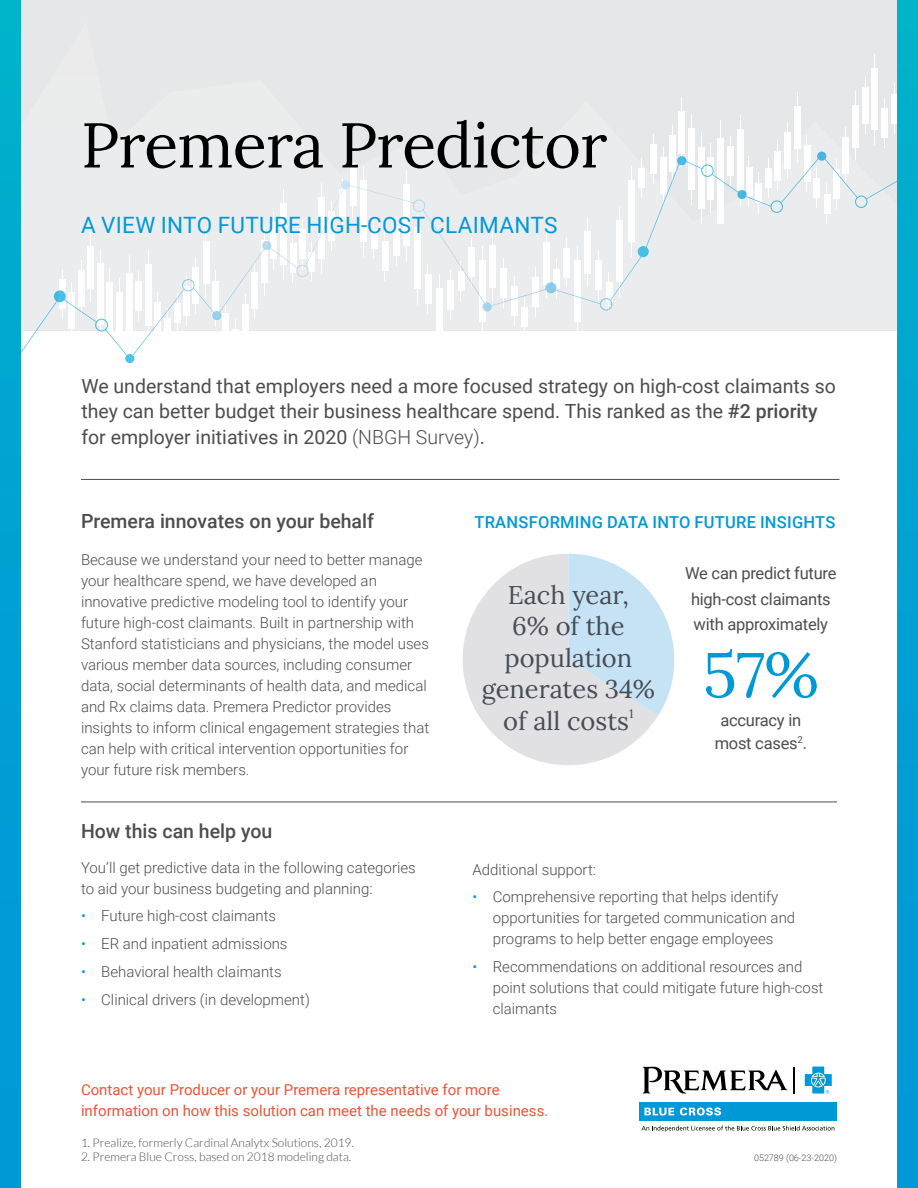
<style>
.page{position:relative;width:918px;height:1188px;background:#fff}
.page>*{position:absolute;margin:0;border:0;box-sizing:border-box;transform-origin:0 0}
.t1{font:63px "Lora";letter-spacing:-.015em;color:#000}
.t2{font:63px "Lora";color:#0099d8}
.t3{font:25.5px/31.5px "Lora";color:#474c55;text-align:center}
.t4{font:22.5px "Roboto";letter-spacing:.015em;color:#0099d8}
.t5{font:19.5px/25.5px "Roboto";color:#4d4d4f}
.t6{font:500 19.5px "Roboto";color:#4d4d4f}
.t7{font:16.5px/25.5px "Roboto";letter-spacing:-.015em;color:#4d4d4f;text-align:center}
.t8{font:500 16.5px "Roboto";letter-spacing:.015em;color:#0099d8}
.t9{font:300 15px/21px "Roboto";color:#4d4d4f}
.t10{font:15px/21px "Roboto";color:#ed5338}
.t11{font:300 12px "Lato";color:#4d4d4f}
.t12{font:300 9px "Roboto";color:#474c55}
.s1{font-weight:500}
.s2{font-weight:300}
.s3{color:#0099d8}
</style>
<div class="page">
<div style="left:0;top:0;width:918px;height:331px;background:#e6e7e8"></div>
<div style="left:872px;top:68px;width:6px;height:61px;background:#fff"></div>
<svg style="left:20px;top:77px;width:878px;height:294px"></svg>
<svg style="left:794px;top:1067px;width:1px;height:27px"></svg>
<div style="left:639px;top:1103px;width:198px;height:18px;background:#0099d8"></div>
<svg style="left:644px;top:1108px;width:30px;height:8px"></svg>
<svg style="left:680px;top:1108px;width:41px;height:8px"></svg>
<svg style="left:643px;top:1067px;width:144px;height:27px"></svg>
<svg style="left:805px;top:1067px;width:27px;height:27px"></svg>
<svg style="left:641px;top:1126px;width:193px;height:6px"></svg>
<hr style="left:81px;top:479px;width:758px;height:1px;background:#4d4d4f">
<hr style="left:81px;top:802px;width:756px;height:1px;background:#4d4d4f">
<svg style="left:462px;top:554px;width:196px;height:211px;fill:#e1e1e4"></svg>
<svg style="left:568px;top:554px;width:106px;height:162px;background:#d2e6f3"></svg>
<div style="left:0;top:0;width:20px;height:1188px;background:linear-gradient(to bottom,#00b0ca,#0095da)"></div>
<div style="left:898px;top:0;width:20px;height:1188px;background:linear-gradient(to bottom,#00b0ca,#0095da)"></div>
<h1 class="t1" style="left:81px;top:97px;width:528px">Premera Predictor</h1>
<h3 class="t4" style="left:81px;top:209px;width:478px">A VIEW INTO FUTURE HIGH-COST CLAIMANTS</h3>
<h3 class="t5" style="left:81px;top:372px;width:756px">We understand that employers need a more focused strategy on high-cost claimants so they can better budget their business healthcare spend. This ranked as the <span class="s1">#2 priority </span>for employer initiatives in 2020 <span class="s2">(NBGH Survey)</span>.</h3>
<h3 class="t6" style="left:81px;top:507px;width:295px">Premera innovates on your behalf</h3>
<p class="t9" style="left:81px;top:548px;width:350px">Because we understand your need to better manage your healthcare spend, we have developed an innovative predictive modeling tool to identify your future high-cost claimants. Built in partnership with Stanford statisticians and physicians, the model uses various member data sources, including consumer data, social determinants of health data, and medical and Rx claims data. Premera Predictor provides insights to inform clinical engagement strategies that can help with critical intervention opportunities for your future risk members.</p>
<h3 class="t6" style="left:81px;top:818px;width:193px">How this can help you</h3>
<p class="t9" style="left:81px;top:856px;width:336px">You’ll get predictive data in the following categories to aid your business budgeting and planning:</p>
<p class="t9" style="left:81px;top:905px;width:197px"><span class="s3">•</span> Future high-cost claimants</p>
<p class="t9" style="left:81px;top:933px;width:208px"><span class="s3">•</span> ER and inpatient admissions</p>
<p class="t9" style="left:81px;top:960px;width:202px"><span class="s3">•</span> Behavioral health claimants</p>
<p class="t9" style="left:81px;top:988px;width:230px"><span class="s3">•</span> Clinical drivers (in development)</p>
<p class="t8" style="left:475px;top:510px;width:362px">TRANSFORMING DATA INTO FUTURE INSIGHTS</p>
<h2 class="t3" style="left:482px;top:577px;width:175px">Each year,<br>6% of the population generates 34% of all costs<sup>1</sup></h2>
<p class="t7" style="left:685px;top:560px;width:153px">We can predict future high-cost claimants with approximately</p>
<h1 class="t2" style="left:703px;top:627px;width:118px">57%</h1>
<p class="t7" style="left:715px;top:709px;width:94px;line-height:22.5px">accuracy in most cases<sup>2</sup>.</p>
<p class="t9" style="left:472px;top:858px;width:125px">Additional support:</p>
<p class="t9" style="left:493px;top:886px;width:304px;text-indent:-20px"><span class="s3">•</span> Comprehensive reporting that helps identify opportunities for targeted communication and programs to help better engage employees</p>
<p class="t9" style="left:493px;top:956px;width:332px;text-indent:-20px"><span class="s3">•</span> Recommendations on additional resources and point solutions that could mitigate future high-cost claimants</p>
<p class="t10" style="left:81px;top:1079px;width:469px">Contact your Producer or your Premera representative for more information on how this solution can meet the needs of your business.</p>
<p class="t11" style="left:81px;top:1136px;width:274px">1. Prealize, formerly Cardinal Analytx Solutions, 2019.</p>
<p class="t11" style="left:81px;top:1150px;width:272px">2. Premera Blue Cross, based on 2018 modeling data.</p>
<p class="t12" style="left:754px;top:1151px;width:84px">052789 (06-23-2020)</p>
</div>
